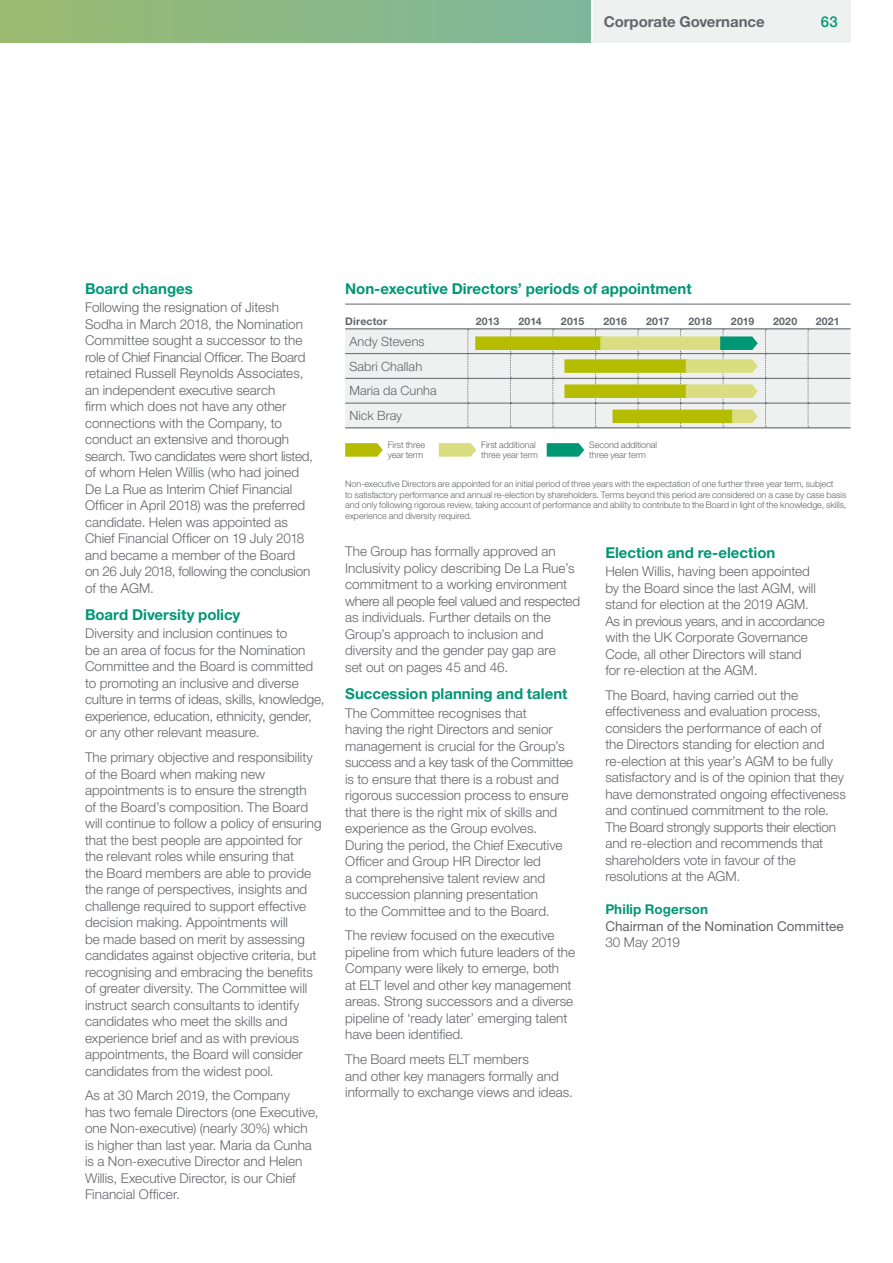
<style>
.page{position:relative;width:893px;height:1263px;background:#fff}
.page>*{position:absolute;margin:0;border:0;box-sizing:border-box;transform-origin:0 0}
.t1{font:700 15px "Helvetica Neue LT Std";color:#009775}
.t2{font:700 15px "Helvetica Neue LT Std";letter-spacing:-.005em;color:#636569}
.t3{font:500 15px "Helvetica Neue LT Std";color:#009775}
.t4{font:300 13.5px/16.5px "Helvetica Neue LT Std";color:#636569}
.t5{font:13.5px "Helvetica Neue LT Std";color:#636569}
.t6{font:700 13.5px "Helvetica Neue LT Std";letter-spacing:.005em;color:#009775}
.t7{font:300 12.75px/24.6px "Helvetica Neue LT Std";letter-spacing:.005em;color:#636569}
.t8{font:700 10.5px "Helvetica Neue LT Std";letter-spacing:.015em;color:#636569}
.t9{font:300 9px/10.5px "Helvetica Neue LT Std";letter-spacing:-.005em;color:#636569}
</style>
<div class="page">
<div style="left:345px;top:329px;width:506px;height:98px;background:#eff0f0"></div>
<hr style="left:345px;top:353px;width:123px;height:1px;background:#636569">
<hr style="left:808px;top:353px;width:43px;height:1px;background:#636569">
<hr style="left:345px;top:378px;width:123px;height:1px;background:#636569">
<hr style="left:808px;top:378px;width:43px;height:1px;background:#636569">
<hr style="left:345px;top:403px;width:123px;height:1px;background:#636569">
<hr style="left:808px;top:403px;width:43px;height:1px;background:#636569">
<hr style="left:345px;top:427px;width:123px;height:1px;background:#636569">
<hr style="left:808px;top:427px;width:43px;height:1px;background:#636569">
<hr style="left:345px;top:304px;width:123px;height:1px;background:#636569">
<hr style="left:468px;top:304px;width:42px;height:1px;background:#636569">
<hr style="left:510px;top:304px;width:43px;height:1px;background:#636569">
<hr style="left:553px;top:304px;width:42px;height:1px;background:#636569">
<hr style="left:595px;top:304px;width:43px;height:1px;background:#636569">
<hr style="left:638px;top:304px;width:42px;height:1px;background:#636569">
<hr style="left:680px;top:304px;width:43px;height:1px;background:#636569">
<hr style="left:723px;top:304px;width:42px;height:1px;background:#636569">
<hr style="left:765px;top:304px;width:43px;height:1px;background:#636569">
<hr style="left:808px;top:304px;width:43px;height:1px;background:#636569">
<hr style="left:345px;top:328px;width:123px;height:1px;background:#636569">
<hr style="left:808px;top:328px;width:43px;height:1px;background:#636569">
<hr style="left:468px;top:328px;width:42px;height:1px;background:#636569">
<hr style="left:510px;top:328px;width:43px;height:1px;background:#636569">
<hr style="left:553px;top:328px;width:42px;height:1px;background:#636569">
<hr style="left:595px;top:328px;width:43px;height:1px;background:#636569">
<hr style="left:638px;top:328px;width:42px;height:1px;background:#636569">
<hr style="left:680px;top:328px;width:43px;height:1px;background:#636569">
<hr style="left:723px;top:328px;width:42px;height:1px;background:#636569">
<hr style="left:765px;top:328px;width:43px;height:1px;background:#636569">
<hr style="left:468px;top:427px;width:42px;height:1px;background:#636569">
<hr style="left:723px;top:427px;width:42px;height:1px;background:#636569">
<hr style="left:765px;top:427px;width:43px;height:1px;background:#636569">
<svg style="left:765px;top:329px;width:1px;height:99px"></svg>
<svg style="left:808px;top:329px;width:1px;height:99px"></svg>
<hr style="left:468px;top:353px;width:42px;height:1px;background:#636569">
<hr style="left:723px;top:353px;width:42px;height:1px;background:#636569">
<hr style="left:765px;top:353px;width:43px;height:1px;background:#636569">
<hr style="left:468px;top:378px;width:42px;height:1px;background:#636569">
<hr style="left:723px;top:378px;width:42px;height:1px;background:#636569">
<hr style="left:765px;top:378px;width:43px;height:1px;background:#636569">
<hr style="left:468px;top:403px;width:42px;height:1px;background:#636569">
<hr style="left:723px;top:403px;width:42px;height:1px;background:#636569">
<hr style="left:765px;top:403px;width:43px;height:1px;background:#636569">
<svg style="left:468px;top:329px;width:1px;height:99px"></svg>
<svg style="left:475px;top:329px;width:283px;height:99px"></svg>
<svg style="left:345px;top:443px;width:38px;height:14px"></svg>
<svg style="left:439px;top:443px;width:37px;height:14px"></svg>
<svg style="left:547px;top:443px;width:37px;height:14px"></svg>
<svg style="left:0;top:0;width:591px;height:43px;background:#8bb885"></svg>
<div style="left:591px;top:0;width:259px;height:43px;background:#eff0f0"></div>
<hr style="left:591px;top:0;width:2px;height:43px;background:#fff">
<p class="t2" style="left:604px;top:12px;width:162px">Corporate Governance</p>
<p class="t3" style="left:821px;top:12px;width:18px">63</p>
<p class="t1" style="left:85px;top:279px;width:109px">Board changes</p>
<p class="t4" style="left:85px;top:299px;width:229px">Following the resignation of Jitesh Sodha in March 2018, the Nomination Committee sought a successor to the role of Chief Financial Officer. The Board retained Russell Reynolds Associates, an independent executive search<br>firm which does not have any other connections with the Company, to conduct an extensive and thorough search. Two candidates were short listed, of whom Helen Willis (who had joined De La Rue as Interim Chief Financial Officer in April 2018) was the preferred candidate. Helen was appointed as Chief Financial Officer on 19 July 2018 and became a member of the Board on 26 July 2018, following the conclusion of the AGM.</p>
<p class="t1" style="left:85px;top:605px;width:157px">Board Diversity policy</p>
<p class="t4" style="left:85px;top:625px;width:241px">Diversity and inclusion continues to<br>be an area of focus for the Nomination Committee and the Board is committed to promoting an inclusive and diverse culture in terms of ideas, skills, knowledge, experience, education, ethnicity, gender, or any other relevant measure.</p>
<p class="t4" style="left:85px;top:749px;width:238px">The primary objective and responsibility of the Board when making new appointments is to ensure the strength<br>of the Board’s composition. The Board will continue to follow a policy of ensuring that the best people are appointed for the relevant roles while ensuring that<br>the Board members are able to provide the range of perspectives, insights and challenge required to support effective decision making. Appointments will<br>be made based on merit by assessing candidates against objective criteria, but recognising and embracing the benefits of greater diversity. The Committee will instruct search consultants to identify candidates who meet the skills and experience brief and as with previous appointments, the Board will consider candidates from the widest pool.</p>
<p class="t4" style="left:85px;top:1087px;width:235px">As at 30 March 2019, the Company<br>has two female Directors (one Executive, one Non-executive) (nearly 30%) which is higher than last year. Maria da Cunha is a Non-executive Director and Helen Willis, Executive Director, is our Chief Financial Officer.</p>
<p class="t1" style="left:345px;top:279px;width:348px">Non-executive Directors’ periods of appointment</p>
<p class="t8" style="left:345px;top:314px;width:44px">Director</p>
<p class="t8" style="left:476px;top:314px;width:25px">2013</p>
<p class="t8" style="left:518px;top:314px;width:25px">2014</p>
<p class="t8" style="left:561px;top:314px;width:25px">2015</p>
<p class="t8" style="left:603px;top:314px;width:25px">2016</p>
<p class="t8" style="left:646px;top:314px;width:25px">2017</p>
<p class="t8" style="left:688px;top:314px;width:25px">2018</p>
<p class="t8" style="left:731px;top:314px;width:25px">2019</p>
<p class="t8" style="left:773px;top:314px;width:26px">2020</p>
<p class="t8" style="left:816px;top:314px;width:25px">2021</p>
<p class="t7" style="left:349px;top:329px;width:89px">Andy Stevens<br>Sabri Challah<br>Maria da Cunha<br>Nick Bray</p>
<p class="t9" style="left:388px;top:439px;width:39px">First three year term</p>
<p class="t9" style="left:481px;top:439px;width:58px">First additional three year term</p>
<p class="t9" style="left:589px;top:439px;width:70px">Second additional three year term</p>
<p class="t9" style="left:345px;top:479px;width:503px">Non-executive Directors are appointed for an initial period of three years with the expectation of one further three year term, subject<br>to satisfactory performance and annual re-election by shareholders. Terms beyond this period are considered on a case by case basis and only following rigorous review, taking account of performance and ability to contribute to the Board in light of the knowledge, skills, experience and diversity required.</p>
<p class="t1" style="left:605px;top:543px;width:172px">Election and re-election</p>
<p class="t4" style="left:605px;top:563px;width:221px">Helen Willis, having been appointed by the Board since the last AGM, will stand for election at the 2019 AGM.<br>As in previous years, and in accordance with the UK Corporate Governance Code, all other Directors will stand<br>for re-election at the AGM.</p>
<p class="t4" style="left:605px;top:687px;width:242px">The Board, having carried out the effectiveness and evaluation process, considers the performance of each of<br>the Directors standing for election and re-election at this year’s AGM to be fully satisfactory and is of the opinion that they have demonstrated ongoing effectiveness and continued commitment to the role.<br>The Board strongly supports their election and re-election and recommends that shareholders vote in favour of the resolutions at the AGM.</p>
<p class="t6" style="left:605px;top:901px;width:104px">Philip Rogerson</p>
<p class="t5" style="left:605px;top:918px;width:240px">Chairman of the Nomination Committee</p>
<p class="t4" style="left:605px;top:934px;width:76px">30 May 2019</p>
<p class="t4" style="left:345px;top:543px;width:236px">The Group has formally approved an Inclusivity policy describing De La Rue’s commitment to a working environment where all people feel valued and respected as individuals. Further details on the Group’s approach to inclusion and diversity and the gender pay gap are<br>set out on pages 45 and 46.</p>
<p class="t1" style="left:345px;top:684px;width:224px">Succession planning and talent</p>
<p class="t4" style="left:345px;top:704px;width:229px">The Committee recognises that<br>having the right Directors and senior management is crucial for the Group’s success and a key task of the Committee is to ensure that there is a robust and rigorous succession process to ensure that there is the right mix of skills and experience as the Group evolves.<br>During the period, the Chief Executive Officer and Group HR Director led<br>a comprehensive talent review and succession planning presentation<br>to the Committee and to the Board.</p>
<p class="t4" style="left:345px;top:927px;width:231px">The review focused on the executive pipeline from which future leaders of the Company were likely to emerge, both<br>at ELT level and other key management areas. Strong successors and a diverse pipeline of ‘ready later’ emerging talent have been identified.</p>
<p class="t4" style="left:345px;top:1051px;width:229px">The Board meets ELT members<br>and other key managers formally and informally to exchange views and ideas.</p>
</div>
